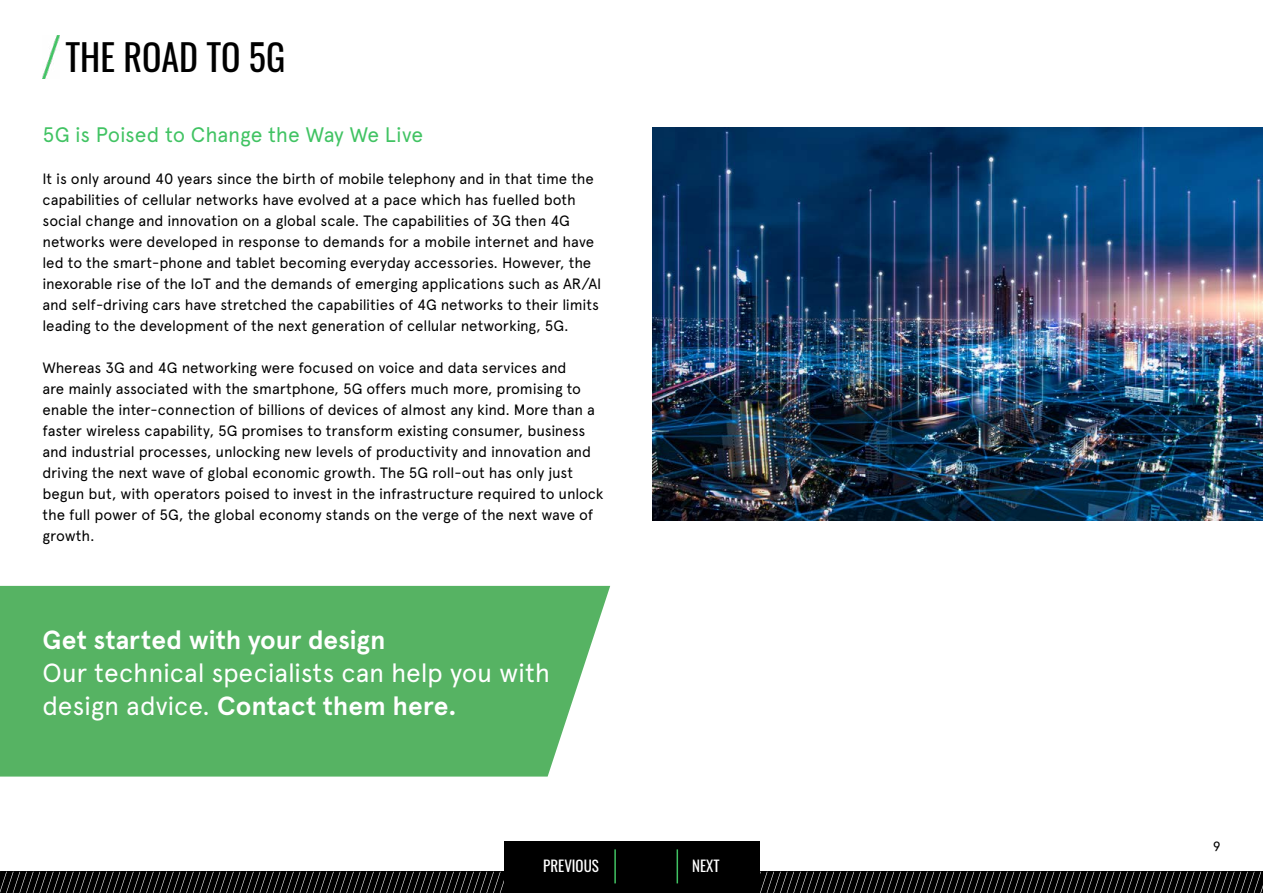
<style>
.page{position:relative;width:1263px;height:893px;background:#fff}
.page>*{position:absolute;margin:0;border:0;box-sizing:border-box;transform-origin:0 0}
.t1{font:36px "Oswald";color:#000}
.t2{font:26.25px/33px "Apercu Avnet";letter-spacing:-.005em;color:#fff}
.t3{font:700 26.25px "Apercu Avnet";letter-spacing:-.005em;color:#fff}
.t4{font:21px "Apercu Avnet";letter-spacing:-.01em;color:#41c363}
.t5{font:15px/21px "Apercu Avnet";letter-spacing:-.01em;color:#000}
.t6{font:15px "Oswald";color:#fff}
.t7{font:13.5px "Apercu Avnet";color:#000}
.s1{font-weight:700}
</style>
<div class="page">
<svg style="left:0;top:872px;width:1263px;height:21px;background:#161616"></svg>
<div style="left:504px;top:842px;width:255px;height:51px;background:#000"></div>
<hr style="left:614px;top:849px;width:2px;height:34px;background:#41c363">
<hr style="left:676px;top:849px;width:2px;height:34px;background:#41c363">
<img style="left:43px;top:35px;width:16px;height:43px">
<img style="left:653px;top:128px;width:610px;height:392px">
<div style="left:0;top:586px;width:610px;height:191px;background:#56b363"></div>
<h1 class="t1" style="left:65px;top:25px;width:221px">THE ROAD TO 5G</h1>
<h3 class="t4" style="left:43px;top:119px;width:382px">5G is Poised to Change the Way We Live</h3>
<p class="t5" style="left:43px;top:167px;width:560px">It is only around 40 years since the birth of mobile telephony and in that time the capabilities of cellular networks have evolved at a pace which has fuelled both social change and innovation on a global scale. The capabilities of 3G then 4G networks were developed in response to demands for a mobile internet and have led to the smart-phone and tablet becoming everyday accessories. However, the inexorable rise of the IoT and the demands of emerging applications such as AR/AI and self-driving cars have stretched the capabilities of 4G networks to their limits leading to the development of the next generation of cellular networking, 5G.</p>
<p class="t5" style="left:43px;top:356px;width:562px">Whereas 3G and 4G networking were focused on voice and data services and<br>are mainly associated with the smartphone, 5G offers much more, promising to enable the inter-connection of billions of devices of almost any kind. More than a faster wireless capability, 5G promises to transform existing consumer, business and industrial processes, unlocking new levels of productivity and innovation and driving the next wave of global economic growth. The 5G roll-out has only just begun but, with operators poised to invest in the infrastructure required to unlock the full power of 5G, the global economy stands on the verge of the next wave of growth.</p>
<h2 class="t3" style="left:43px;top:620px;width:344px">Get started with your design</h2>
<h2 class="t2" style="left:43px;top:654px;width:509px">Our technical specialists can help you with design advice. <span class="s1">Contact them here.</span></h2>
<p class="t6" style="left:543px;top:852px;width:57px">PREVIOUS</p>
<p class="t6" style="left:692px;top:852px;width:29px">NEXT</p>
<p class="t7" style="left:1213px;top:836px;width:9px">9</p>
</div>
